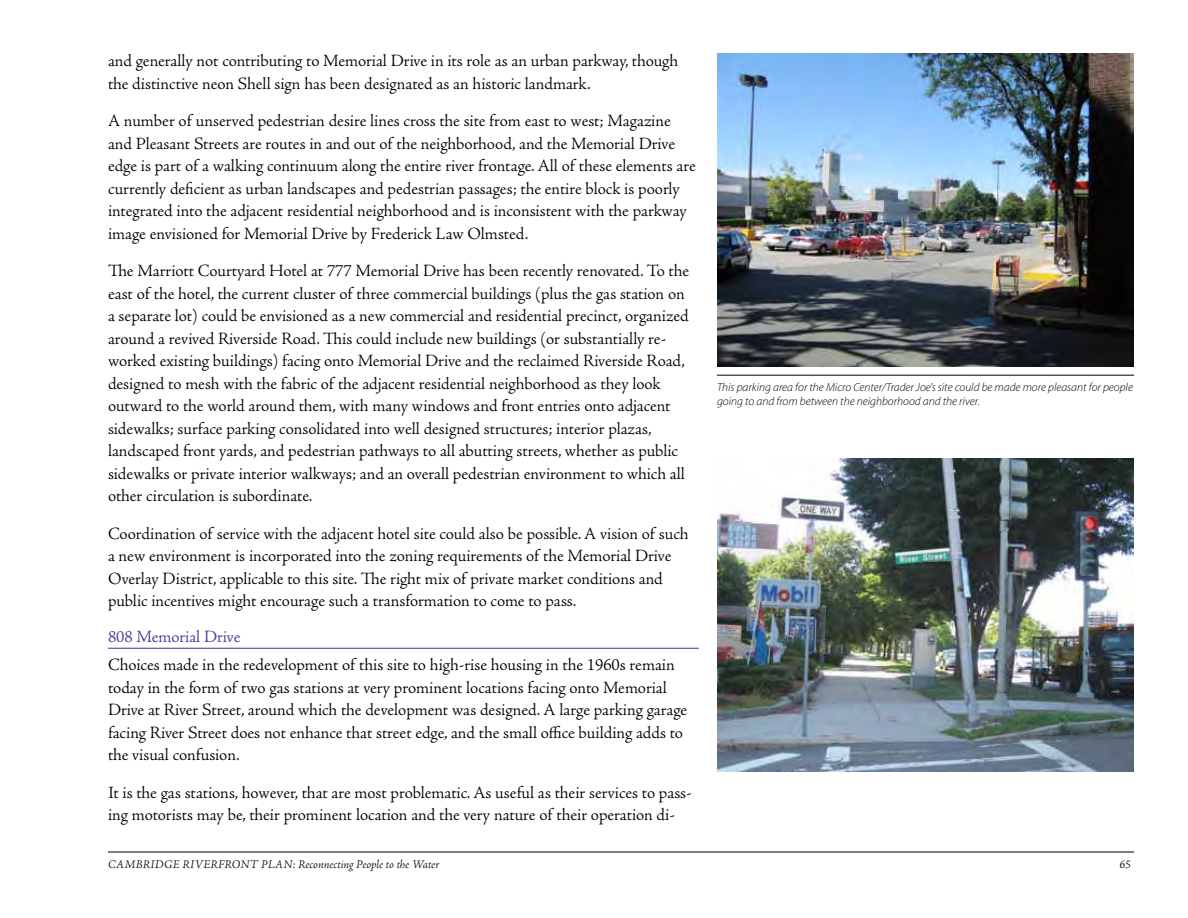
<style>
.page{position:relative;width:1188px;height:918px;background:#fff}
.page>*{position:absolute;margin:0;border:0;box-sizing:border-box;transform-origin:0 0}
.t1{font:300 17.25px/22.5px "Adobe Jenson Pro";letter-spacing:-.005em;color:#000}
.t2{font:300 17.25px "Adobe Jenson Pro";letter-spacing:-.005em;color:#3c3996}
.t3{font:italic 300 12px "Adobe Jenson Pro";letter-spacing:.015em;color:#000}
.t4{font:italic 300 11.7px/13.5px "Myriad Pro";color:#000}
</style>
<div class="page">
<hr style="left:108px;top:852px;width:1026px;height:1px;background:#000">
<hr style="left:108px;top:648px;width:591px;height:1px;background:#3c3996">
<img style="left:717px;top:54px;width:417px;height:313px">
<hr style="left:717px;top:375px;width:417px;height:1px;background:#000">
<img style="left:717px;top:459px;width:417px;height:313px">
<p class="t1" style="left:108px;top:50px;width:572px">and generally not contributing to Memorial Drive in its role as an urban parkway, though the distinctive neon Shell sign has been designated as an historic landmark.</p>
<p class="t1" style="left:108px;top:110px;width:589px">A number of unserved pedestrian desire lines cross the site from east to west; Magazine and Pleasant Streets are routes in and out of the neighborhood, and the Memorial Drive edge is part of a walking continuum along the entire river frontage. All of these elements are currently deficient as urban landscapes and pedestrian passages; the entire block is poorly integrated into the adjacent residential neighborhood and is inconsistent with the parkway image envisioned for Memorial Drive by Frederick Law Olmsted.</p>
<p class="t1" style="left:108px;top:260px;width:583px">The Marriott Courtyard Hotel at 777 Memorial Drive has been recently renovated. To the east of the hotel, the current cluster of three commercial buildings (plus the gas station on a separate lot) could be envisioned as a new commercial and residential precinct, organized around a revived Riverside Road. This could include new buildings (or substantially re&shy;worked existing buildings) facing onto Memorial Drive and the reclaimed Riverside Road, designed to mesh with the fabric of the adjacent residential neighborhood as they look outward to the world around them, with many windows and front entries onto adjacent sidewalks; surface parking consolidated into well designed structures; interior plazas, landscaped front yards, and pedestrian pathways to all abutting streets, whether as public sidewalks or private interior walkways; and an overall pedestrian environment to which all other circulation is subordinate.</p>
<p class="t1" style="left:108px;top:522px;width:582px">Coordination of service with the adjacent hotel site could also be possible. A vision of such a new environment is incorporated into the zoning requirements of the Memorial Drive Overlay District, applicable to this site. The right mix of private market conditions and public incentives might encourage such a transformation to come to pass.</p>
<p class="t2" style="left:108px;top:626px;width:134px">808 Memorial Drive</p>
<p class="t1" style="left:108px;top:654px;width:581px">Choices made in the redevelopment of this site to high-rise housing in the 1960s remain today in the form of two gas stations at very prominent locations facing onto Memorial Drive at River Street, around which the development was designed. A large parking garage facing River Street does not enhance that street edge, and the small office building adds to the visual confusion.</p>
<p class="t1" style="left:108px;top:781px;width:585px">It is the gas stations, however, that are most problematic. As useful as their services to pass&shy;ing motorists may be, their prominent location and the very nature of their operation di-</p>
<p class="t4" style="left:717px;top:380px;width:417px">This parking area for the Micro Center/Trader Joe’s site could be made more pleasant for people going to and from between the neighborhood and the river.</p>
<p class="t3" style="left:108px;top:857px;width:333px">Cambridge Riverfront Plan: Reconnecting People to the Water</p>
<p class="t3" style="left:1119px;top:857px;width:13px">65</p>
</div>
